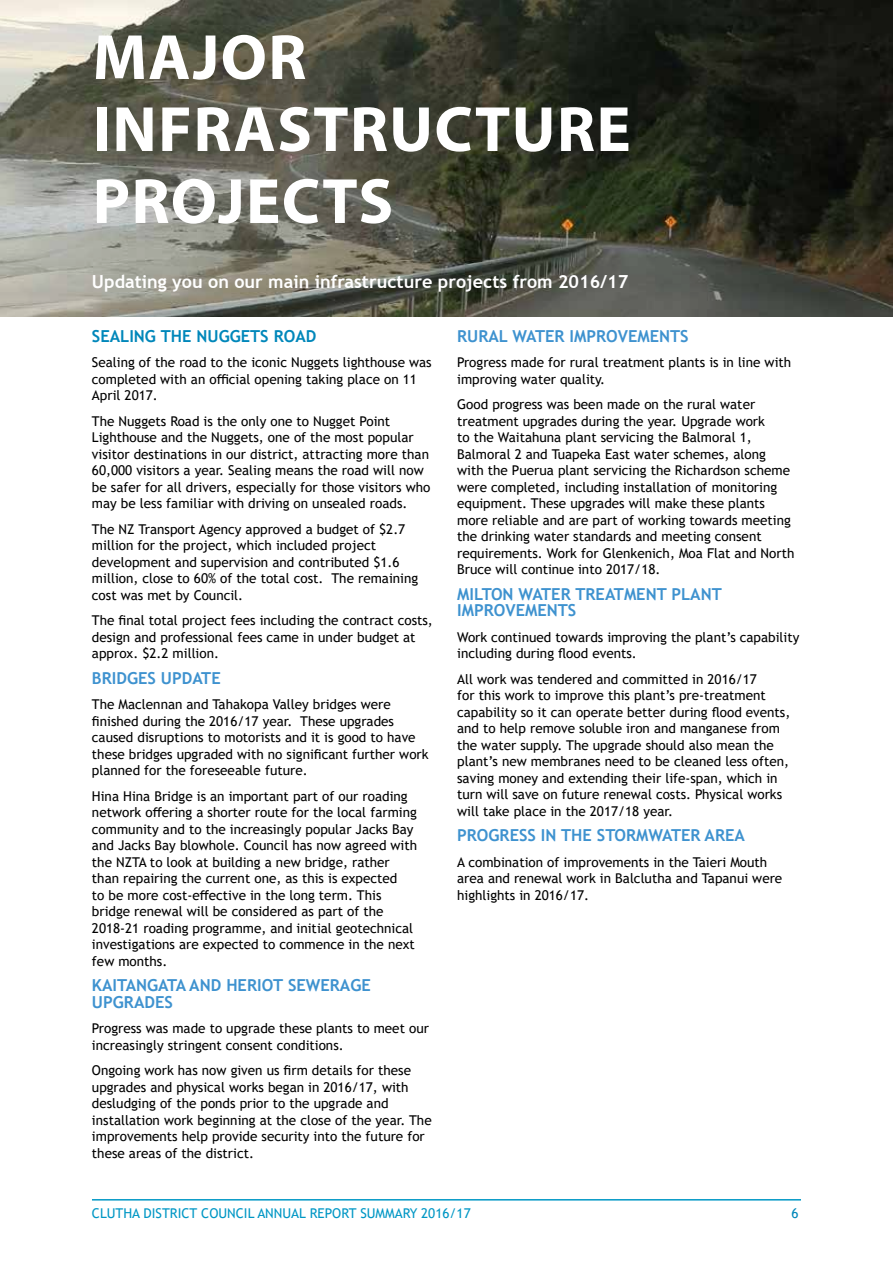
<style>
.page{position:relative;width:893px;height:1263px;background:#fff}
.page>*{position:absolute;margin:0;border:0;box-sizing:border-box;transform-origin:0 0}
.t1{font:700 64.5px/72px "Myriad Pro";letter-spacing:.02em;color:#fff}
.t2{font:700 18px "Trebuchet MS";color:#fff}
.t3{font:700 16.5px/16.5px "Trebuchet MS";color:#3e92cf}
.t4{font:700 16.5px "Trebuchet MS";color:#0087ba}
.t5{font:13.5px/16.5px "Trebuchet MS";color:#000}
.t6{font:13.5px "Trebuchet MS";color:#0097c5}
.t7{font:13.5px "Trebuchet MS";color:#0087ba}
</style>
<div class="page">
<hr style="left:92px;top:1199px;width:709px;height:1px;background:#0097c5">
<img style="left:0;top:1px;width:892px;height:315px">
<h1 class="t1" style="left:93px;top:19px;width:540px">MAJOR<br>INFRASTRUCTURE<br>PROJECTS</h1>
<h2 class="t2" style="left:92px;top:270px;width:538px">Updating you on our main infrastructure projects from 2016/17</h2>
<p class="t4" style="left:92px;top:325px;width:226px">SEALING THE NUGGETS ROAD</p>
<p class="t5" style="left:92px;top:354px;width:341px">Sealing of the road to the iconic Nuggets lighthouse was completed with an official opening taking place on 11<br>April 2017.</p>
<p class="t5" style="left:92px;top:413px;width:340px">The Nuggets Road is the only one to Nugget Point Lighthouse and the Nuggets, one of the most popular visitor destinations in our district, attracting more than 60,000 visitors a year. Sealing means the road will now be safer for all drivers, especially for those visitors who may be less familiar with driving on unsealed roads.</p>
<p class="t5" style="left:92px;top:520px;width:328px">The NZ Transport Agency approved a budget of $2.7 million for the project, which included project development and supervision and contributed $1.6 million, close to 60% of the total cost. The remaining cost was met by Council.</p>
<p class="t5" style="left:92px;top:612px;width:342px">The final total project fees including the contract costs, design and professional fees came in under budget at approx. $2.2 million.</p>
<p class="t3" style="left:92px;top:670px;width:130px">BRIDGES UPDATE</p>
<p class="t5" style="left:92px;top:696px;width:338px">The Maclennan and Tahakopa Valley bridges were finished during the 2016/17 year. These upgrades caused disruptions to motorists and it is good to have these bridges upgraded with no significant further work planned for the foreseeable future.</p>
<p class="t5" style="left:92px;top:787px;width:327px">Hina Hina Bridge is an important part of our roading network offering a shorter route for the local farming community and to the increasingly popular Jacks Bay and Jacks Bay blowhole. Council has now agreed with the NZTA to look at building a new bridge, rather than repairing the current one, as this is expected<br>to be more cost-effective in the long term. This bridge renewal will be considered as part of the 2018-21 roading programme, and initial geotechnical investigations are expected to commence in the next few months.</p>
<p class="t3" style="left:92px;top:977px;width:280px">KAITANGATA AND HERIOT SEWERAGE<br>UPGRADES</p>
<p class="t5" style="left:92px;top:1020px;width:338px">Progress was made to upgrade these plants to meet our increasingly stringent consent conditions.</p>
<p class="t5" style="left:92px;top:1062px;width:341px">Ongoing work has now given us firm details for these upgrades and physical works began in 2016/17, with desludging of the ponds prior to the upgrade and installation work beginning at the close of the year. The improvements help provide security into the future for these areas of the district.</p>
<p class="t3" style="left:457px;top:328px;width:233px">RURAL WATER IMPROVEMENTS</p>
<p class="t5" style="left:457px;top:354px;width:336px">Progress made for rural treatment plants is in line with improving water quality.</p>
<p class="t5" style="left:457px;top:396px;width:339px">Good progress was been made on the rural water treatment upgrades during the year. Upgrade work<br>to the Waitahuna plant servicing the Balmoral 1, Balmoral 2 and Tuapeka East water schemes, along with the Puerua plant servicing the Richardson scheme were completed, including installation of monitoring equipment. These upgrades will make these plants more reliable and are part of working towards meeting the drinking water standards and meeting consent requirements. Work for Glenkenich, Moa Flat and North Bruce will continue into 2017/18.</p>
<p class="t3" style="left:457px;top:586px;width:266px">MILTON WATER TREATMENT PLANT<br>IMPROVEMENTS</p>
<p class="t5" style="left:457px;top:629px;width:344px">Work continued towards improving the plant’s capability including during flood events.</p>
<p class="t5" style="left:457px;top:671px;width:335px">All work was tendered and committed in 2016/17<br>for this work to improve this plant’s pre-treatment capability so it can operate better during flood events, and to help remove soluble iron and manganese from the water supply. The upgrade should also mean the plant’s new membranes need to be cleaned less often, saving money and extending their life-span, which in turn will save on future renewal costs. Physical works will take place in the 2017/18 year.</p>
<p class="t3" style="left:457px;top:827px;width:289px">PROGRESS IN THE STORMWATER AREA</p>
<p class="t5" style="left:457px;top:854px;width:327px">A combination of improvements in the Taieri Mouth area and renewal work in Balclutha and Tapanui were highlights in 2016/17.</p>
<p class="t6" style="left:92px;top:1204px;width:380px">CLUTHA DISTRICT COUNCIL ANNUAL REPORT SUMMARY 2016/17</p>
<p class="t7" style="left:791px;top:1204px;width:9px">6</p>
</div>
